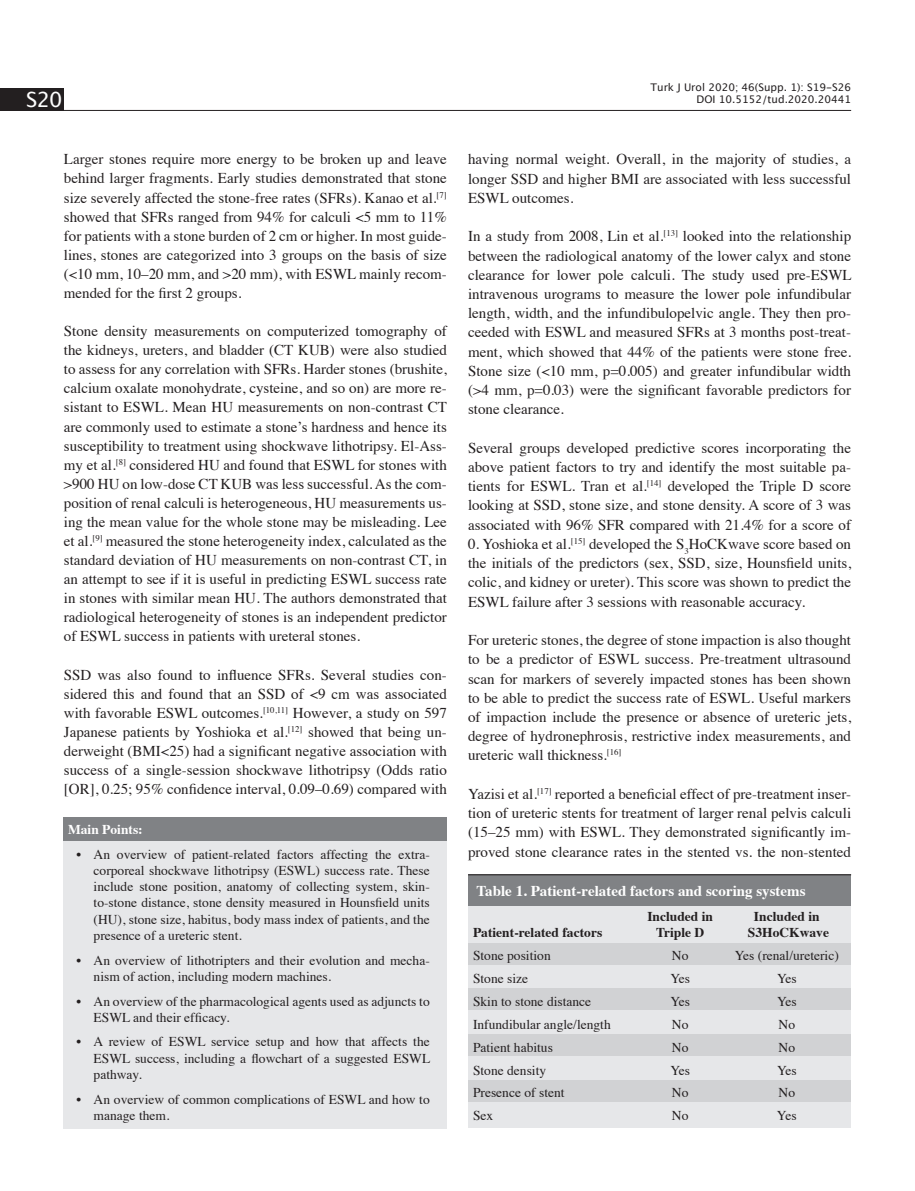
<style>
.page{position:relative;width:915px;height:1191px;background:#fff}
.page>*{position:absolute;margin:0;border:0;box-sizing:border-box;transform-origin:0 0}
.zz_Uroloji_running{font:21px "Lucida Grande";color:#fff}
.t1{font:15px/19px "Times";color:#231f20;text-align:justify}
.t2{font:700 15px "Times";color:#fff}
.t3{font:13.5px/16.2px "Times";color:#231f20}
.t4{font:700 13.5px "Times";color:#231f20}
.t5{font:700 13.5px "Times";color:#fff}
.t6{font:10.5px "Lucida Grande";color:#231f20}
</style>
<div class="page">
<hr style="left:64px;top:110px;width:786px;height:1px;background:#231f20">
<div style="left:0;top:88px;width:64px;height:23px;background:#231f20"></div>
<div style="left:64px;top:840px;width:382px;height:288px;background:#e6e7e9"></div>
<div style="left:64px;top:816px;width:382px;height:24px;background:#808285"></div>
<div style="left:468px;top:905px;width:382px;height:223px;background:#e6e7e9"></div>
<div style="left:468px;top:874px;width:382px;height:31px;background:#808285"></div>
<div style="left:468px;top:943px;width:382px;height:22px;background:#d1d2d4"></div>
<div style="left:468px;top:1080px;width:382px;height:22px;background:#d1d2d4"></div>
<div style="left:468px;top:988px;width:382px;height:22px;background:#d1d2d4"></div>
<div style="left:468px;top:1034px;width:382px;height:21px;background:#d1d2d4"></div>
<hr style="left:468px;top:874px;width:382px;height:1px;background:#231f20">
<p class="zz_Uroloji_running" style="left:26px;top:88px;width:38px">S20</p>
<p class="t1" style="left:64px;top:148px;width:384px">Larger stones require more energy to be broken up and leave behind larger fragments. Early studies demonstrated that stone size severely affected the stone-free rates (SFRs). Kanao et al.<sup>[7] </sup>showed that SFRs ranged from 94% for calculi &lt;5 mm to 11% for patients with a stone burden of 2 cm or higher. In most guide&shy;lines, stones are categorized into 3 groups on the basis of size (&lt;10 mm, 10–20 mm, and &gt;20 mm), with ESWL mainly recom&shy;mended for the first 2 groups.</p>
<p class="t1" style="left:64px;top:320px;width:384px">Stone density measurements on computerized tomography of the kidneys, ureters, and bladder (CT KUB) were also studied to assess for any correlation with SFRs. Harder stones (brushite, calcium oxalate monohydrate, cysteine, and so on) are more re&shy;sistant to ESWL. Mean HU measurements on non-contrast CT are commonly used to estimate a stone’s hardness and hence its susceptibility to treatment using shockwave lithotripsy. El-Ass&shy;my et al.<sup>[8]</sup> considered HU and found that ESWL for stones with &gt;900 HU on low-dose CT KUB was less successful. As the com&shy;position of renal calculi is heterogeneous, HU measurements us&shy;ing the mean value for the whole stone may be misleading. Lee et al.<sup>[9]</sup> measured the stone heterogeneity index, calculated as the standard deviation of HU measurements on non-contrast CT, in an attempt to see if it is useful in predicting ESWL success rate in stones with similar mean HU. The authors demonstrated that radiological heterogeneity of stones is an independent predictor of ESWL success in patients with ureteral stones.</p>
<p class="t1" style="left:64px;top:664px;width:384px">SSD was also found to influence SFRs. Several studies con&shy;sidered this and found that an SSD of &lt;9 cm was associated with favorable ESWL outcomes.<sup>[10,11]</sup> However, a study on 597<br>Japanese patients by Yoshioka et al.<sup>[12]</sup> showed that being un&shy;derweight (BMI&lt;25) had a significant negative association with success of a single-session shockwave lithotripsy (Odds ratio [OR], 0.25; 95% confidence interval, 0.09–0.69) compared with</p>
<p class="t5" style="left:68px;top:816px;width:76px">Main Points:</p>
<p class="t3" style="left:94px;top:845px;width:337px;text-align:justify;text-indent:-17px">• An overview of patient-related factors affecting the extra&shy;corporeal shockwave lithotripsy (ESWL) success rate. These include stone position, anatomy of collecting system, skin&shy;to-stone distance, stone density measured in Hounsfield units (HU), stone size, habitus, body mass index of patients, and the presence of a ureteric stent.</p>
<p class="t3" style="left:94px;top:950px;width:337px;text-indent:-17px">• An overview of lithotripters and their evolution and mecha&shy;nism of action, including modern machines.</p>
<p class="t3" style="left:94px;top:991px;width:337px;text-indent:-17px">• An overview of the pharmacological agents used as adjuncts to<br>ESWL and their efficacy.</p>
<p class="t3" style="left:94px;top:1032px;width:338px;text-align:justify;text-indent:-17px">• A review of ESWL service setup and how that affects the ESWL success, including a flowchart of a suggested ESWL pathway.</p>
<p class="t3" style="left:94px;top:1089px;width:337px;text-indent:-17px">• An overview of common complications of ESWL and how to manage them.</p>
<p class="t6" style="left:650px;top:81px;width:202px">Turk J Urol 2020; 46(Supp. 1): S19-S26</p>
<p class="t6" style="left:696px;top:94px;width:156px">DOI 10.5152/tud.2020.20441</p>
<p class="t1" style="left:468px;top:148px;width:384px">having normal weight. Overall, in the majority of studies, a longer SSD and higher BMI are associated with less successful ESWL outcomes.</p>
<p class="t1" style="left:468px;top:225px;width:385px">In a study from 2008, Lin et al.<sup>[13]</sup> looked into the relationship between the radiological anatomy of the lower calyx and stone clearance for lower pole calculi. The study used pre-ESWL intravenous urograms to measure the lower pole infundibular length, width, and the infundibulopelvic angle. They then pro&shy;ceeded with ESWL and measured SFRs at 3 months post-treat&shy;ment, which showed that 44% of the patients were stone free.<br>Stone size (&lt;10 mm, p=0.005) and greater infundibular width (&gt;4 mm, p=0.03) were the significant favorable predictors for stone clearance.</p>
<p class="t1" style="left:468px;top:437px;width:384px">Several groups developed predictive scores incorporating the above patient factors to try and identify the most suitable pa&shy;tients for ESWL. Tran et al.<sup>[14]</sup> developed the Triple D score looking at SSD, stone size, and stone density. A score of 3 was associated with 96% SFR compared with 21.4% for a score of</p>
<p class="t1" style="left:468px;top:533px;width:384px">0. Yoshioka et al.<sup>[15]</sup> developed the S<sub>3</sub>HoCKwave score based on the initials of the predictors (sex, SSD, size, Hounsfield units, colic, and kidney or ureter). This score was shown to predict the ESWL failure after 3 sessions with reasonable accuracy.</p>
<p class="t1" style="left:468px;top:629px;width:384px">For ureteric stones, the degree of stone impaction is also thought to be a predictor of ESWL success. Pre-treatment ultrasound scan for markers of severely impacted stones has been shown to be able to predict the success rate of ESWL. Useful markers of impaction include the presence or absence of ureteric jets, degree of hydronephrosis, restrictive index measurements, and ureteric wall thickness.<sup>[16]</sup></p>
<p class="t1" style="left:468px;top:783px;width:384px">Yazisi et al.<sup>[17]</sup> reported a beneficial effect of pre-treatment inser&shy;tion of ureteric stents for treatment of larger renal pelvis calculi (15–25 mm) with ESWL. They demonstrated significantly im&shy;proved stone clearance rates in the stented vs. the non-stented</p>
<p class="t2" style="left:476px;top:876px;width:330px">Table 1. Patient-related factors and scoring systems</p>
<p class="t4" style="left:647px;top:903px;width:67px">Included in</p>
<p class="t4" style="left:753px;top:903px;width:67px">Included in</p>
<p class="t4" style="left:473px;top:919px;width:131px">Patient-related factors</p>
<p class="t4" style="left:656px;top:919px;width:50px">Triple D</p>
<p class="t4" style="left:747px;top:919px;width:83px">S3HoCKwave</p>
<p class="t3" style="left:473px;top:946px;width:79px">Stone position</p>
<p class="t3" style="left:671px;top:946px;width:18px">No</p>
<p class="t3" style="left:734px;top:946px;width:105px">Yes (renal/ureteric)</p>
<p class="t3" style="left:473px;top:969px;width:57px">Stone size</p>
<p class="t3" style="left:670px;top:969px;width:21px">Yes</p>
<p class="t3" style="left:776px;top:969px;width:21px">Yes</p>
<p class="t3" style="left:473px;top:992px;width:120px">Skin to stone distance</p>
<p class="t3" style="left:670px;top:992px;width:21px">Yes</p>
<p class="t3" style="left:776px;top:992px;width:21px">Yes</p>
<p class="t3" style="left:473px;top:1015px;width:139px">Infundibular angle/length</p>
<p class="t3" style="left:671px;top:1015px;width:18px">No</p>
<p class="t3" style="left:778px;top:1015px;width:18px">No</p>
<p class="t3" style="left:473px;top:1038px;width:81px">Patient habitus</p>
<p class="t3" style="left:671px;top:1038px;width:18px">No</p>
<p class="t3" style="left:778px;top:1038px;width:18px">No</p>
<p class="t3" style="left:473px;top:1060px;width:75px">Stone density</p>
<p class="t3" style="left:670px;top:1060px;width:21px">Yes</p>
<p class="t3" style="left:776px;top:1060px;width:21px">Yes</p>
<p class="t3" style="left:473px;top:1083px;width:93px">Presence of stent</p>
<p class="t3" style="left:671px;top:1083px;width:18px">No</p>
<p class="t3" style="left:778px;top:1083px;width:18px">No</p>
<p class="t3" style="left:473px;top:1106px;width:22px">Sex</p>
<p class="t3" style="left:671px;top:1106px;width:18px">No</p>
<p class="t3" style="left:776px;top:1106px;width:21px">Yes</p>
</div>
